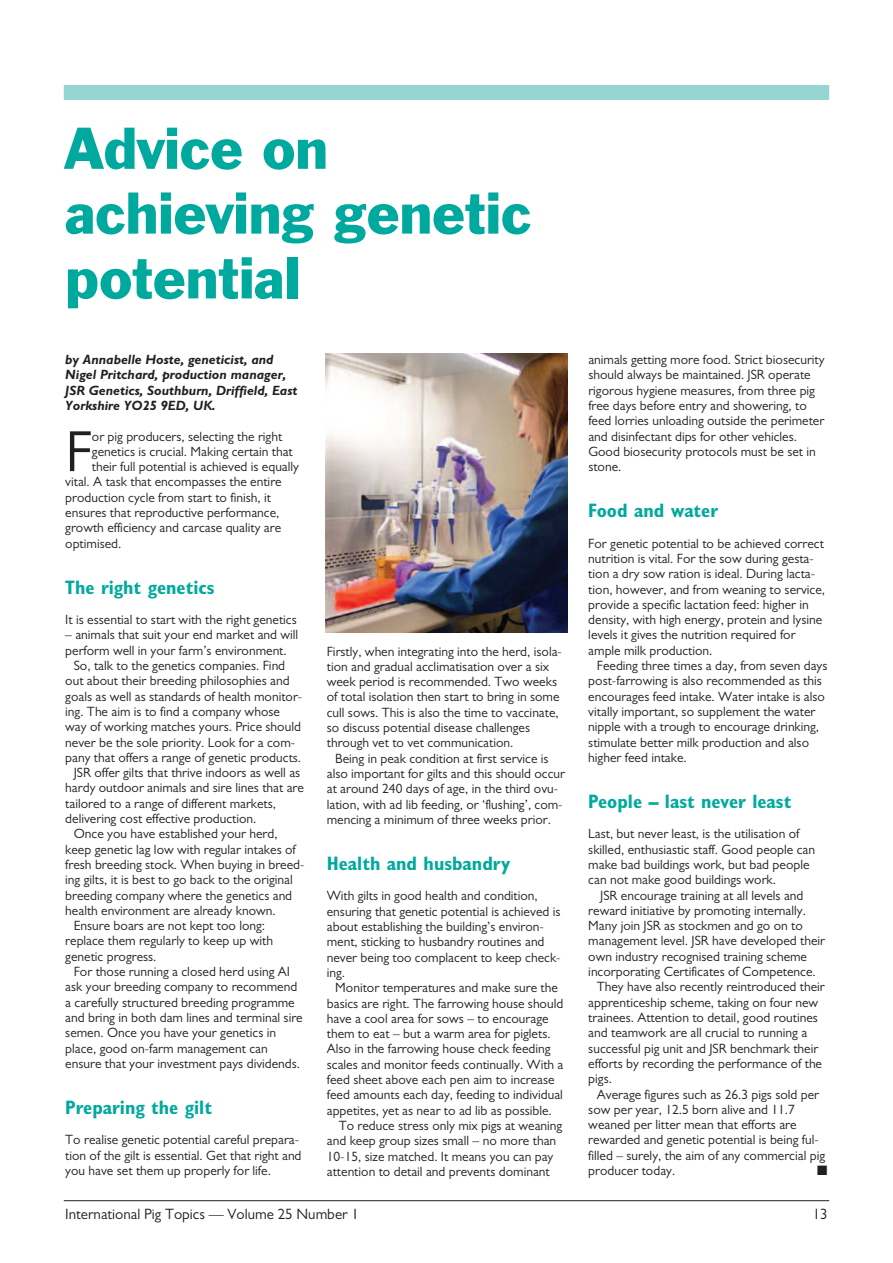
<style>
.page{position:relative;width:893px;height:1263px;background:#fff}
.page>*{position:absolute;margin:0;border:0;box-sizing:border-box;transform-origin:0 0}
.t1{font:58.35px "Gill Sans";color:#231f20}
.t2{font:54px/64.8px "Franklin Gothic BT";color:#00a99d}
.t3{font:700 condensed 19.5px "Gill Sans";color:#00a99d}
.t4{font:15px "Gill Sans";color:#231f20}
.t5{font:13.5px/15.3px "Gill Sans";color:#231f20}
.t6{font:italic 700 13.5px/15.3px "Gill Sans";color:#231f20}
.t7{font:13.5px "Zapf Dingbats ITC";color:#231f20}
</style>
<div class="page">
<hr style="left:64px;top:1200px;width:765px;height:1px;background:#231f20">
<div style="left:64px;top:85px;width:765px;height:15px;background:#96d5d2"></div>
<img style="left:325px;top:353px;width:243px;height:279px">
<h2 class="t2" style="left:65px;top:121px;width:468px">Advice on achieving genetic potential</h2>
<p class="t6" style="left:65px;top:353px;width:234px">by Annabelle Hoste, geneticist, and Nigel Pritchard, production manager, JSR Genetics, Southburn, Driffield, East Yorkshire YO25 9ED, UK.</p>
<h1 class="t1" style="left:65px;top:431px;width:28px">F</h1>
<p class="t5" style="left:92px;top:430px;width:192px">or pig producers, selecting the right</p>
<p class="t5" style="left:92px;top:445px;width:202px">genetics is crucial. Making certain that</p>
<p class="t5" style="left:92px;top:460px;width:209px">their full potential is achieved is equally</p>
<p class="t5" style="left:65px;top:476px;width:218px">vital. A task that encompasses the entire</p>
<p class="t5" style="left:65px;top:491px;width:207px">production cycle from start to finish, it</p>
<p class="t5" style="left:65px;top:506px;width:216px">ensures that reproductive performance,</p>
<p class="t5" style="left:65px;top:522px;width:218px">growth efficiency and carcase quality are</p>
<p class="t5" style="left:65px;top:537px;width:58px">optimised.</p>
<h3 class="t3" style="left:65px;top:580px;width:151px">The right genetics</h3>
<p class="t5" style="left:65px;top:613px;width:233px">It is essential to start with the right genetics</p>
<p class="t5" style="left:65px;top:629px;width:235px">– animals that suit your end market and will</p>
<p class="t5" style="left:65px;top:644px;width:223px">perform well in your farm’s environment.</p>
<p class="t5" style="left:74px;top:659px;width:213px">So, talk to the genetics companies. Find</p>
<p class="t5" style="left:65px;top:675px;width:226px">out about their breeding philosophies and</p>
<p class="t5" style="left:65px;top:690px;width:239px">goals as well as standards of health monitor-</p>
<p class="t5" style="left:65px;top:705px;width:216px">ing. The aim is to find a company whose</p>
<p class="t5" style="left:65px;top:720px;width:237px">way of working matches yours. Price should</p>
<p class="t5" style="left:65px;top:736px;width:231px">never be the sole priority. Look for a com-</p>
<p class="t5" style="left:65px;top:751px;width:237px">pany that offers a range of genetic products.</p>
<p class="t5" style="left:74px;top:766px;width:228px">JSR offer gilts that thrive indoors as well as</p>
<p class="t5" style="left:65px;top:782px;width:240px">hardy outdoor animals and sire lines that are</p>
<p class="t5" style="left:65px;top:797px;width:212px">tailored to a range of different markets,</p>
<p class="t5" style="left:65px;top:812px;width:193px">delivering cost effective production.</p>
<p class="t5" style="left:74px;top:828px;width:205px">Once you have established your herd,</p>
<p class="t5" style="left:65px;top:843px;width:232px">keep genetic lag low with regular intakes of</p>
<p class="t5" style="left:65px;top:858px;width:241px">fresh breeding stock. When buying in breed-</p>
<p class="t5" style="left:65px;top:873px;width:229px">ing gilts, it is best to go back to the original</p>
<p class="t5" style="left:65px;top:889px;width:228px">breeding company where the genetics and</p>
<p class="t5" style="left:65px;top:904px;width:212px">health environment are already known.</p>
<p class="t5" style="left:74px;top:919px;width:193px">Ensure boars are not kept too long:</p>
<p class="t5" style="left:65px;top:935px;width:209px">replace them regularly to keep up with</p>
<p class="t5" style="left:65px;top:950px;width:93px">genetic progress.</p>
<p class="t5" style="left:74px;top:965px;width:218px">For those running a closed herd using AI</p>
<p class="t5" style="left:65px;top:980px;width:234px">ask your breeding company to recommend</p>
<p class="t5" style="left:65px;top:996px;width:231px">a carefully structured breeding programme</p>
<p class="t5" style="left:65px;top:1011px;width:239px">and bring in both dam lines and terminal sire</p>
<p class="t5" style="left:65px;top:1026px;width:212px">semen. Once you have your genetics in</p>
<p class="t5" style="left:65px;top:1042px;width:204px">place, good on-farm management can</p>
<p class="t5" style="left:65px;top:1057px;width:236px">ensure that your investment pays dividends.</p>
<h3 class="t3" style="left:65px;top:1100px;width:148px">Preparing the gilt</h3>
<p class="t5" style="left:65px;top:1134px;width:238px">To realise genetic potential careful prepara&shy;tion of the gilt is essential. Get that right and you have set them up properly for life.</p>
<p class="t5" style="left:327px;top:645px;width:237px">Firstly, when integrating into the herd, isola&shy;tion and gradual acclimatisation over a six week period is recommended. Two weeks of total isolation then start to bring in some cull sows. This is also the time to vaccinate, so discuss potential disease challenges through vet to vet communication.</p>
<p class="t5" style="left:327px;top:752px;width:240px;text-indent:9px">Being in peak condition at first service is also important for gilts and this should occur at around 240 days of age, in the third ovu&shy;lation, with ad lib feeding, or ‘flushing’, com&shy;mencing a minimum of three weeks prior.</p>
<h3 class="t3" style="left:327px;top:856px;width:185px">Health and husbandry</h3>
<p class="t5" style="left:327px;top:890px;width:235px">With gilts in good health and condition, ensuring that genetic potential is achieved is about establishing the building’s environ&shy;ment, sticking to husbandry routines and never being too complacent to keep check&shy;ing.</p>
<p class="t5" style="left:335px;top:981px;width:224px">Monitor temperatures and make sure the</p>
<p class="t5" style="left:327px;top:997px;width:238px">basics are right. The farrowing house should</p>
<p class="t5" style="left:327px;top:1012px;width:223px">have a cool area for sows – to encourage</p>
<p class="t5" style="left:327px;top:1027px;width:225px">them to eat – but a warm area for piglets.</p>
<p class="t5" style="left:327px;top:1043px;width:225px">Also in the farrowing house check feeding</p>
<p class="t5" style="left:327px;top:1058px;width:238px">scales and monitor feeds continually. With a</p>
<p class="t5" style="left:327px;top:1073px;width:229px">feed sheet above each pen aim to increase</p>
<p class="t5" style="left:327px;top:1088px;width:238px">feed amounts each day, feeding to individual</p>
<p class="t5" style="left:327px;top:1104px;width:227px">appetites, yet as near to ad lib as possible.</p>
<p class="t5" style="left:339px;top:1119px;width:225px">To reduce stress only mix pigs at weaning</p>
<p class="t5" style="left:327px;top:1134px;width:231px">and keep group sizes small – no more than</p>
<p class="t5" style="left:327px;top:1150px;width:228px">10-15, size matched. It means you can pay</p>
<p class="t5" style="left:327px;top:1165px;width:224px">attention to detail and prevents dominant</p>
<p class="t5" style="left:588px;top:353px;width:238px">animals getting more food. Strict biosecurity should always be maintained. JSR operate rigorous hygiene measures, from three pig free days before entry and showering, to feed lorries unloading outside the perimeter and disinfectant dips for other vehicles.<br>Good biosecurity protocols must be set in stone.</p>
<h3 class="t3" style="left:588px;top:503px;width:131px">Food and water</h3>
<p class="t5" style="left:588px;top:537px;width:238px">For genetic potential to be achieved correct nutrition is vital. For the sow during gesta&shy;tion a dry sow ration is ideal. During lacta&shy;tion, however, and from weaning to service, provide a specific lactation feed: higher in density, with high energy, protein and lysine levels it gives the nutrition required for ample milk production.</p>
<p class="t5" style="left:588px;top:659px;width:241px;text-indent:9px">Feeding three times a day, from seven days post-farrowing is also recommended as this encourages feed intake. Water intake is also vitally important, so supplement the water nipple with a trough to encourage drinking, stimulate better milk production and also higher feed intake.</p>
<h3 class="t3" style="left:588px;top:794px;width:205px">People – last never least</h3>
<p class="t5" style="left:588px;top:828px;width:228px">Last, but never least, is the utilisation of skilled, enthusiastic staff. Good people can make bad buildings work, but bad people can not make good buildings work.</p>
<p class="t5" style="left:600px;top:889px;width:205px">JSR encourage training at all levels and</p>
<p class="t5" style="left:588px;top:904px;width:219px">reward initiative by promoting internally.</p>
<p class="t5" style="left:588px;top:919px;width:216px">Many join JSR as stockmen and go on to</p>
<p class="t5" style="left:588px;top:935px;width:238px">management level. JSR have developed their</p>
<p class="t5" style="left:588px;top:950px;width:220px">own industry recognised training scheme</p>
<p class="t5" style="left:588px;top:965px;width:229px">incorporating Certificates of Competence.</p>
<p class="t5" style="left:597px;top:981px;width:229px">They have also recently reintroduced their</p>
<p class="t5" style="left:588px;top:996px;width:231px">apprenticeship scheme, taking on four new</p>
<p class="t5" style="left:588px;top:1011px;width:231px">trainees. Attention to detail, good routines</p>
<p class="t5" style="left:588px;top:1026px;width:220px">and teamwork are all crucial to running a</p>
<p class="t5" style="left:588px;top:1042px;width:232px">successful pig unit and JSR benchmark their</p>
<p class="t5" style="left:588px;top:1057px;width:235px">efforts by recording the performance of the</p>
<p class="t5" style="left:588px;top:1072px;width:25px">pigs.</p>
<p class="t5" style="left:597px;top:1088px;width:224px">Average figures such as 26.3 pigs sold per</p>
<p class="t5" style="left:588px;top:1103px;width:208px">sow per year, 12.5 born alive and 11.7</p>
<p class="t5" style="left:588px;top:1118px;width:210px">weaned per litter mean that efforts are</p>
<p class="t5" style="left:588px;top:1134px;width:232px">rewarded and genetic potential is being ful-</p>
<p class="t5" style="left:588px;top:1149px;width:238px">filled – surely, the aim of any commercial pig</p>
<p class="t5" style="left:588px;top:1164px;width:88px">producer today.</p>
<p class="t7" style="left:817px;top:1162px;width:12px">■</p>
<p class="t4" style="left:65px;top:1209px;width:295px">International Pig Topics — Volume 25 Number 1</p>
<p class="t4" style="left:813px;top:1209px;width:16px">13</p>
</div>
